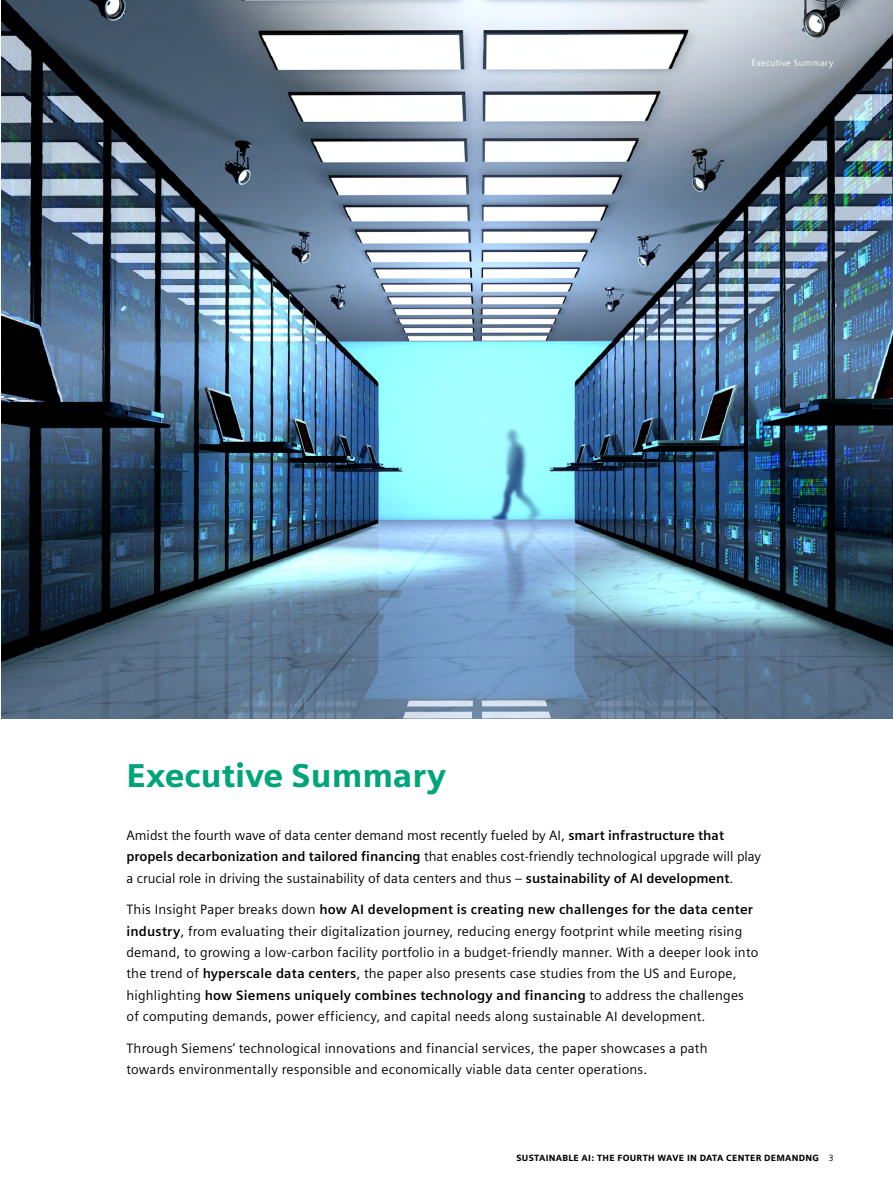
<style>
.page{position:relative;width:893px;height:1191px;background:#fff}
.page>*{position:absolute;margin:0;border:0;box-sizing:border-box;transform-origin:0 0}
.t1{font:900 33px "Siemens Sans";color:#00a47a}
.t2{font:13.5px/21.3px "Siemens Sans";letter-spacing:.015em;color:#000}
.t3{font:900 9px "Siemens Sans";letter-spacing:.03em;color:#000}
.t4{font:9px "Siemens Sans";letter-spacing:.03em;color:#fff}
.s1{font-weight:700}
.s2{font-weight:400}
</style>
<div class="page">
<img style="left:1px;top:0;width:892px;height:719px">
<p class="t4" style="left:751px;top:58px;width:84px">Executive Summary</p>
<h1 class="t1" style="left:126px;top:756px;width:321px">Executive Summary</h1>
<p class="t2" style="left:126px;top:824px;width:636px">Amidst the fourth wave of data center demand most recently fueled by AI, <span class="s1">smart infrastructure that propels decarbonization and tailored financing</span> that enables cost-friendly technological upgrade will play a crucial role in driving the sustainability of data centers and thus – <span class="s1">sustainability of AI development</span>.</p>
<p class="t2" style="left:126px;top:899px;width:633px">This Insight Paper breaks down <span class="s1">how AI development is creating new challenges for the data center industry</span>, from evaluating their digitalization journey, reducing energy footprint while meeting rising demand, to growing a low-carbon facility portfolio in a budget-friendly manner. With a deeper look into the trend of <span class="s1">hyperscale data centers</span>, the paper also presents case studies from the US and Europe, highlighting <span class="s1">how Siemens uniquely combines technology and financing</span> to address the challenges of computing demands, power efficiency, and capital needs along sustainable AI development.</p>
<p class="t2" style="left:126px;top:1037px;width:582px">Through Siemens‘ technological innovations and financial services, the paper showcases a path towards environmentally responsible and economically viable data center operations.</p>
<p class="t3" style="left:516px;top:1152px;width:318px">SUSTAINABLE AI: THE FOURTH WAVE IN DATA CENTER DEMANDNG <span class="s2">3</span></p>
</div>
